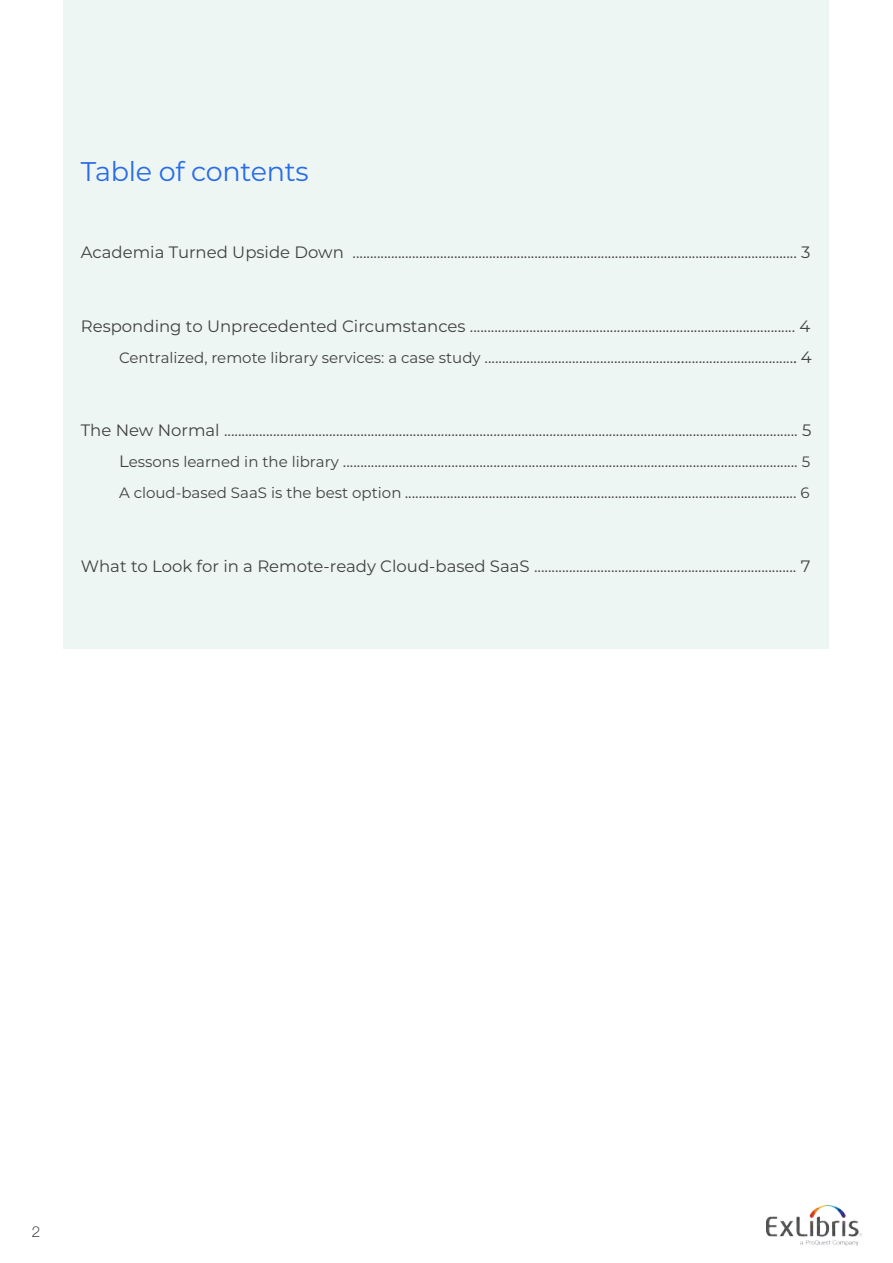
<style>
.page{position:relative;width:893px;height:1263px;background:#fff}
.page>*{position:absolute;margin:0;border:0;box-sizing:border-box;transform-origin:0 0}
.t1{font:27px "Montserrat";letter-spacing:-.01em;color:#296be8}
.t2{font:16.5px/31px "Montserrat";color:#414042;text-align:right}
.t3{font:100 15px "Helvetica Neue LT Std";color:#000}
.s1{font-size:15px}
.s2{font-family:"Adobe Hebrew"}
</style>
<div class="page">
<img style="left:766px;top:1206px;width:96px;height:39px">
<div style="left:64px;top:0;width:765px;height:648px;background:#edf6f3"></div>
<h1 class="t1" style="left:81px;top:153px;width:229px">Table of contents</h1>
<p class="t2" style="left:81px;top:236px;width:731px">Academia Turned Upside Down ............................................................................................................................... 3</p>
<p class="t2" style="left:81px;top:310px;width:732px">Responding to Unprecedented Circumstances ............................................................................................. 4<br><span class="s1">Centralized, remote library services: a case study</span> .......................................................<span class="s2">..</span>...............................<span class="s2">.</span> 4</p>
<p class="t2" style="left:119px;top:414px;width:694px;text-align:justify;text-indent:-38px">The New Normal .................................................................................................................................................................... 5<br>L<span class="s1">essons learned in the library</span> .................................................................................................................................. <span class="s1">5<br>A cloud-based SaaS is the best option</span> ................................................................................................................ <span class="s1">6</span></p>
<p class="t2" style="left:81px;top:550px;width:731px">What to Look for in a Remote-ready Cloud-based SaaS ........................................................................... 7</p>
<p class="t3" style="left:32px;top:1223px;width:10px">2</p>
</div>
